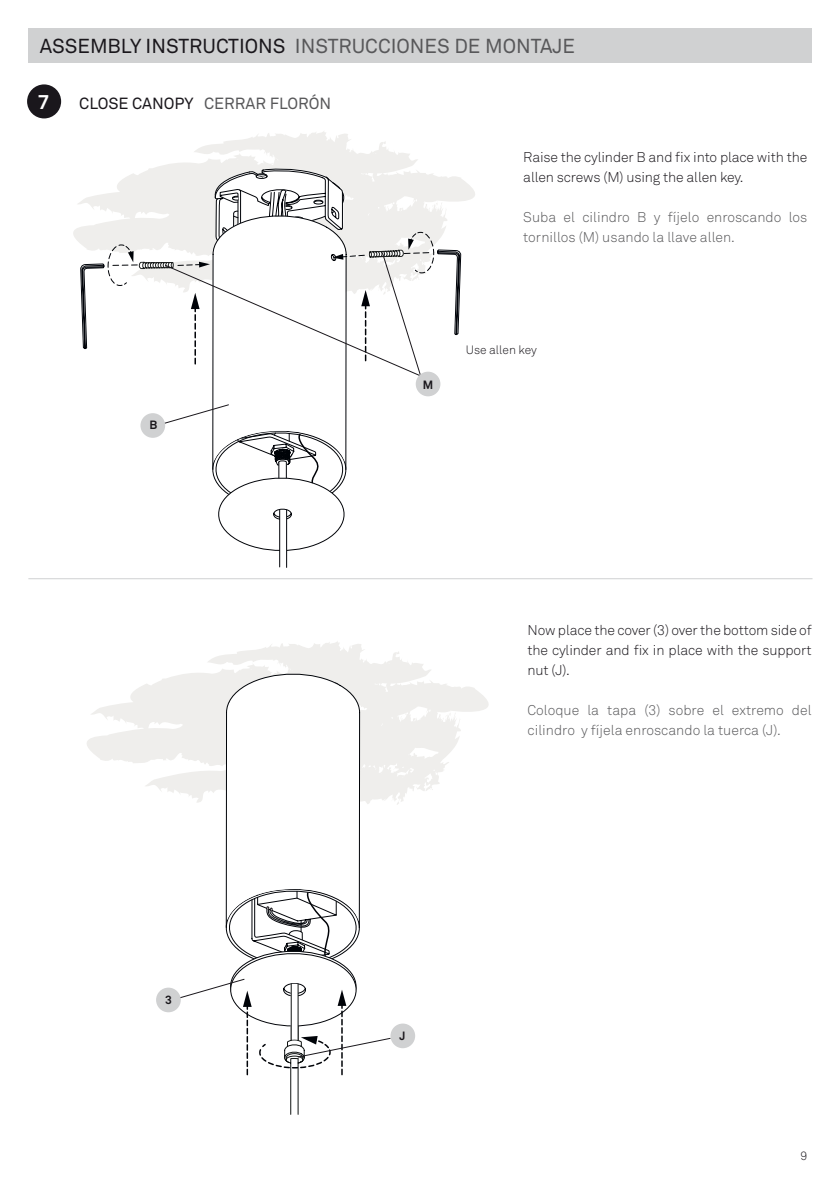
<style>
.page{position:relative;width:840px;height:1191px;background:#fff}
.page>*{position:absolute;margin:0;border:0;box-sizing:border-box;transform-origin:0 0}
.t1{font:20px "Akkurat";color:#58585a}
.t2{font:700 20px "Akkurat";color:#fff}
.t3{font:16px "Akkurat";color:#58585a}
.t4{font:300 14px/20px "Akkurat";letter-spacing:-.01em;color:#1a171c}
.t5{font:300 14px/20px "Akkurat";color:#58585a}
.t6{font:300 12px "Akkurat";color:#1a171c}
.t7{font:300 12px "Akkurat Pro";color:#1a171c}
.t8{font:700 11.8px "Akkurat";color:#1a171c}
.s1{color:#1a171c}
</style>
<div class="page">
<div style="left:28px;top:28px;width:783px;height:34px;background:#d0d1d2"></div>
<hr style="left:28px;top:578px;width:784px;height:1px;background:#d0d1d2">
<div style="left:27px;top:84px;width:34px;height:34px;background:#1a171c;border-radius:50%"></div>
<svg style="left:73px;top:131px;width:402px;height:158px"></svg>
<svg style="left:280px;top:555px;width:1px;height:12px"></svg>
<hr style="left:279px;top:510px;width:1px;height:57px;background:#000308">
<hr style="left:286px;top:510px;width:1px;height:57px;background:#000308">
<svg style="left:80px;top:165px;width:380px;height:390px"></svg>
<div style="left:415px;top:372px;width:25px;height:24px;background:#d0d1d2;border-radius:50%"></div>
<svg style="left:87px;top:641px;width:402px;height:164px"></svg>
<div style="left:156px;top:987px;width:25px;height:25px;background:#d0d1d2;border-radius:50%"></div>
<div style="left:390px;top:1023px;width:25px;height:25px;background:#d0d1d2;border-radius:50%"></div>
<svg style="left:163px;top:669px;width:227px;height:446px"></svg>
<h1 class="t1" style="left:40px;top:33px;width:536px"><span class="s1">ASSEMBLY INSTRUCTIONS</span> INSTRUCCIONES DE MONTAJE</h1>
<h1 class="t2" style="left:38px;top:89px;width:13px">7</h1>
<p class="t3" style="left:79px;top:93px;width:253px"><span class="s1">CLOSE CANOPY</span> CERRAR FLORÓN</p>
<p class="t8" style="left:149px;top:417px;width:9px">B</p>
<p class="t4" style="left:523px;top:147px;width:285px">Raise the cylinder B and fix into place with the allen screws (M) using the allen key.</p>
<p class="t5" style="left:523px;top:207px;width:285px">Suba el cilindro B y fíjelo enroscando los tornillos (M) usando la llave allen.</p>
<p class="t8" style="left:422px;top:377px;width:12px">M</p>
<p class="t6" style="left:465px;top:342px;width:73px">Use allen key</p>
<p class="t4" style="left:527px;top:619px;width:285px;text-align:justify">Now place the cover (3) over the bottom side of the cylinder and fix in place with the support nut (J).</p>
<p class="t5" style="left:527px;top:699px;width:285px">Coloque la tapa (3) sobre el extremo del cilindro y fíjela enroscando la tuerca (J).</p>
<p class="t8" style="left:165px;top:992px;width:8px">3</p>
<p class="t8" style="left:399px;top:1028px;width:7px">J</p>
<p class="t7" style="left:800px;top:1148px;width:8px">9</p>
</div>
